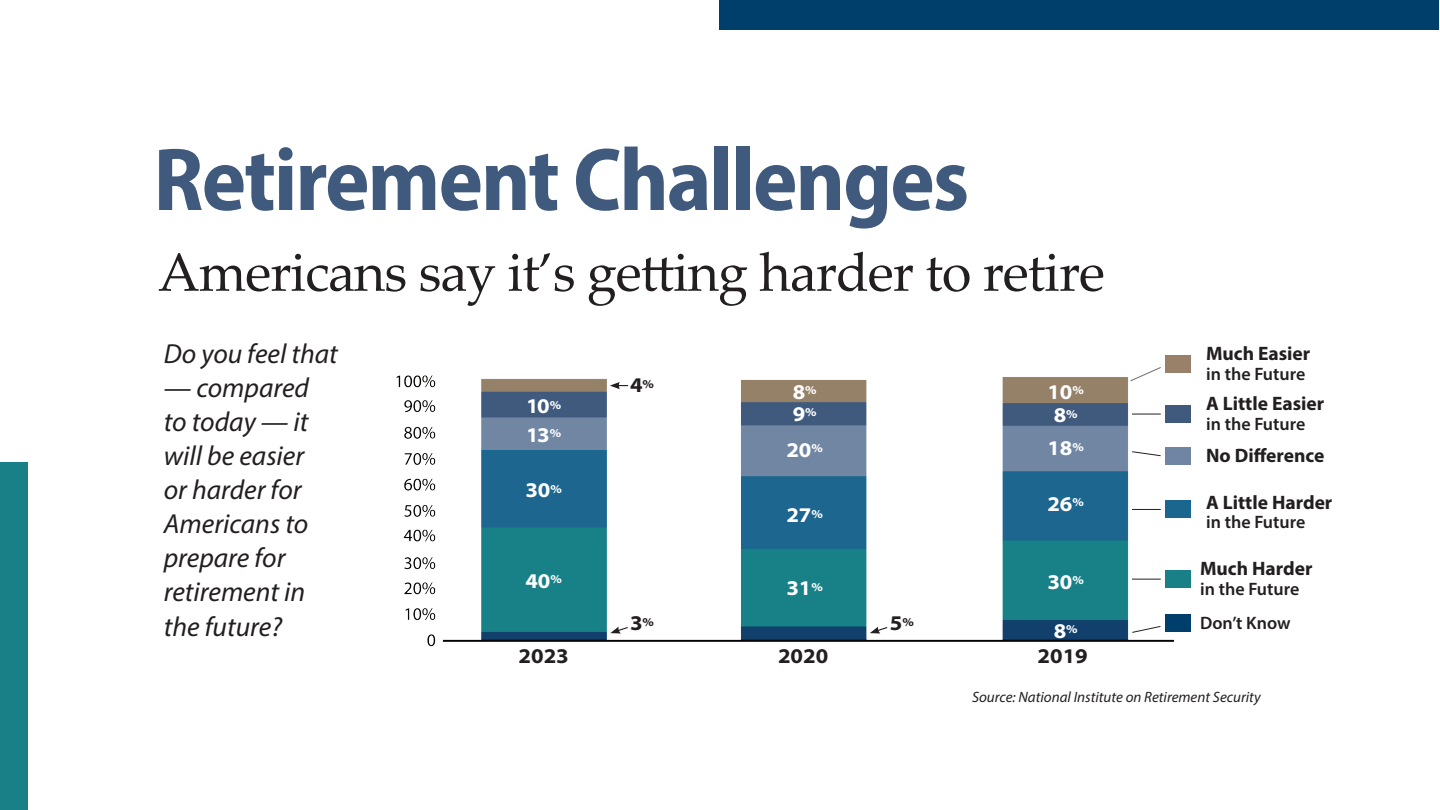
<style>
.page{position:relative;width:1440px;height:810px;background:#fff}
.page>*{position:absolute;margin:0;border:0;box-sizing:border-box;transform-origin:0 0}
.t1{font:700 semi-condensed 90px "Myriad Pro";letter-spacing:-.02em;color:#3f5a7c}
.t2{font:54px "Palatino Linotype";letter-spacing:-.02em;color:#231f20}
.t3{font:italic 27.6px/34px "Myriad Pro";color:#231f20}
.t4{font:700 semi-expanded 21px "Myriad Pro";color:#fff}
.t5{font:700 semi-expanded 21px "Myriad Pro";color:#231f20}
.t6{font:700 19.5px "Myriad Pro";color:#231f20}
.t7{font:600 18px/34px "Myriad Pro";color:#231f20}
.t8{font:italic 15px "Myriad Pro";color:#231f20}
.t9{font:700 semi-expanded 12px "Myriad Pro";color:#231f20}
</style>
<div class="page">
<div style="left:720px;top:0;width:719px;height:30px;background:#003e6b"></div>
<div style="left:0;top:462px;width:27px;height:348px;background:#188086"></div>
<img style="left:396px;top:372px;width:785px;height:275px">
<svg style="left:610px;top:382px;width:18px;height:7px"></svg>
<svg style="left:610px;top:626px;width:19px;height:8px"></svg>
<svg style="left:870px;top:626px;width:19px;height:8px"></svg>
<div style="left:1165px;top:355px;width:25px;height:17px;background:#998069"></div>
<div style="left:1165px;top:405px;width:25px;height:18px;background:#3f5a7d"></div>
<div style="left:1165px;top:447px;width:25px;height:18px;background:#6f85a3"></div>
<div style="left:1165px;top:501px;width:25px;height:17px;background:#1b668f"></div>
<div style="left:1165px;top:570px;width:25px;height:18px;background:#188086"></div>
<div style="left:1165px;top:614px;width:25px;height:18px;background:#003e6b"></div>
<svg style="left:1130px;top:367px;width:31px;height:14px"></svg>
<svg style="left:1132px;top:414px;width:29px;height:1px"></svg>
<svg style="left:1132px;top:509px;width:29px;height:1px"></svg>
<svg style="left:1132px;top:579px;width:29px;height:1px"></svg>
<svg style="left:1132px;top:626px;width:29px;height:7px"></svg>
<svg style="left:1132px;top:451px;width:29px;height:5px"></svg>
<div style="left:458px;top:645px;width:720px;height:84px;background:#fff"></div>
<h1 class="t1" style="left:153px;top:122px;width:817px">Retirement Challenges</h1>
<h2 class="t2" style="left:158px;top:234px;width:949px">Americans say it’s getting harder to retire</h2>
<p class="t3" style="left:164px;top:336px;width:176px">Do you feel that</p>
<p class="t3" style="left:164px;top:370px;width:147px">— compared to today — it will be easier or harder for<br>Americans to prepare for retirement in the future?</p>
<p class="t5" style="left:630px;top:371px;width:14px">4</p>
<p class="t4" style="left:793px;top:378px;width:26px">8<sup>%</sup></p>
<p class="t4" style="left:1047px;top:378px;width:38px">10<sup>%</sup></p>
<p class="t9" style="left:643px;top:376px;width:13px">%</p>
<p class="t4" style="left:526px;top:392px;width:36px">10<sup>%</sup></p>
<p class="t4" style="left:793px;top:400px;width:26px">9<sup>%</sup></p>
<p class="t4" style="left:1054px;top:402px;width:26px">8<sup>%</sup></p>
<p class="t4" style="left:526px;top:421px;width:36px">13<sup>%</sup></p>
<p class="t4" style="left:786px;top:436px;width:38px">20<sup>%</sup></p>
<p class="t4" style="left:1047px;top:434px;width:38px">18<sup>%</sup></p>
<p class="t4" style="left:525px;top:476px;width:38px">30<sup>%</sup></p>
<p class="t4" style="left:1047px;top:490px;width:38px">26<sup>%</sup></p>
<p class="t4" style="left:786px;top:501px;width:38px">27<sup>%</sup></p>
<p class="t4" style="left:525px;top:567px;width:38px">40<sup>%</sup></p>
<p class="t4" style="left:786px;top:574px;width:38px">31<sup>%</sup></p>
<p class="t4" style="left:1047px;top:568px;width:38px">30<sup>%</sup></p>
<p class="t5" style="left:630px;top:609px;width:26px">3<sup>%</sup></p>
<p class="t5" style="left:890px;top:609px;width:26px">5<sup>%</sup></p>
<p class="t4" style="left:1054px;top:617px;width:26px">8<sup>%</sup></p>
<p class="t6" style="left:1206px;top:341px;width:106px">Much Easier</p>
<p class="t7" style="left:1206px;top:356px;width:101px">in the Future</p>
<p class="t6" style="left:1206px;top:391px;width:120px">A Little Easier</p>
<p class="t7" style="left:1206px;top:406px;width:101px">in the Future</p>
<p class="t6" style="left:1206px;top:442px;width:120px">No Difference</p>
<p class="t6" style="left:1206px;top:490px;width:128px">A Little Harder</p>
<p class="t7" style="left:1206px;top:505px;width:101px">in the Future</p>
<p class="t6" style="left:1200px;top:556px;width:114px">Much Harder</p>
<p class="t7" style="left:1200px;top:571px;width:101px">in the Future<br>Don’t Know</p>
<p class="t5" style="left:519px;top:642px;width:52px">2023</p>
<p class="t5" style="left:778px;top:642px;width:52px">2020</p>
<p class="t5" style="left:1038px;top:642px;width:52px">2019</p>
<p class="t8" style="left:972px;top:688px;width:290px">Source: National Institute on Retirement Security</p>
</div>
